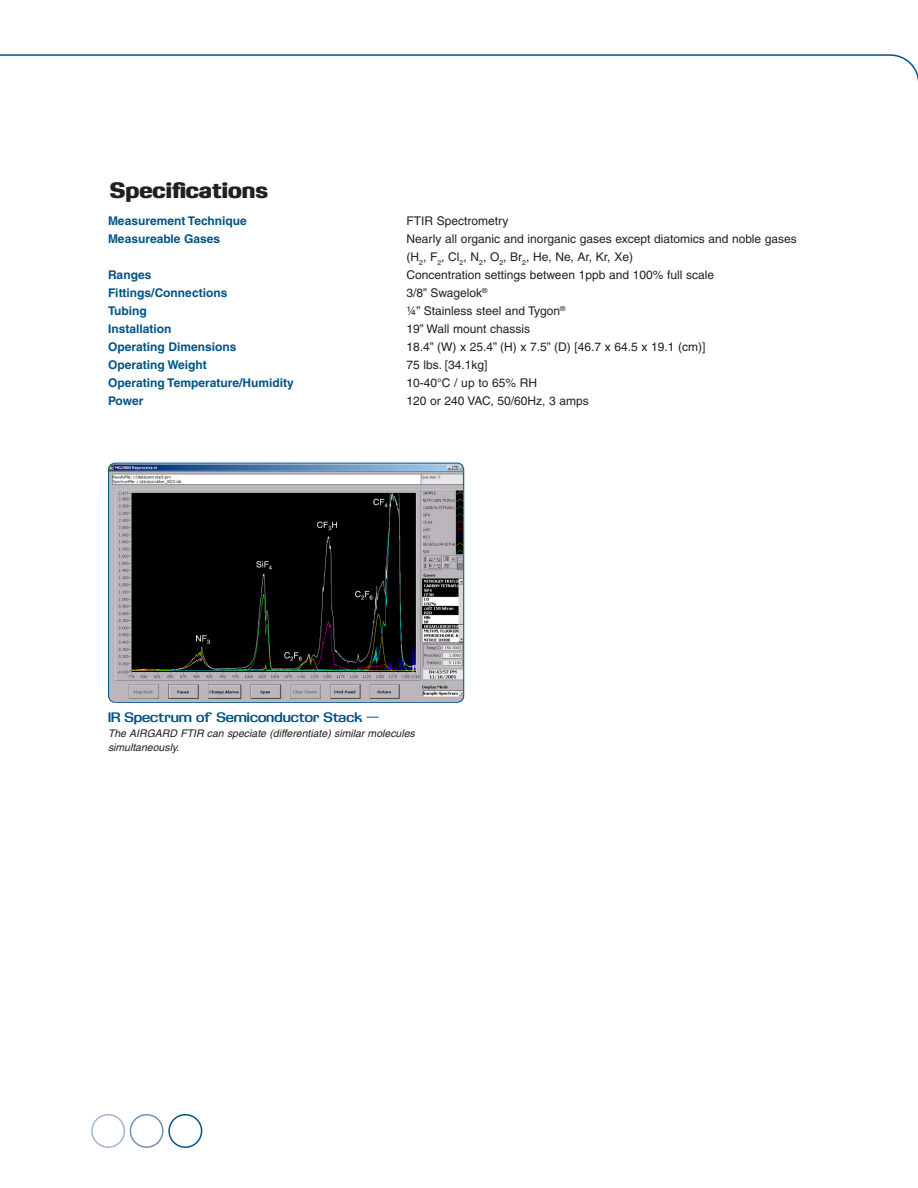
<style>
.page{position:relative;width:918px;height:1188px;background:#fff}
.page>*{position:absolute;margin:0;border:0;box-sizing:border-box;transform-origin:0 0}
.Inside__Subhead_wht{font:19.5px "Kasse Ultra FLF";color:#231f20}
.Specs__Chart_text_1{font:12px "Helvetica";color:#231f20}
.Specs__Chart_text_1-2{font:700 12px "Helvetica";color:#005487}
.Inside__Photo_captio{font:700 12px "Kasse FLF";color:#005487}
.Inside__Photo_captio-2{font:italic 10.5px/13.5px "Helvetica";color:#231f20}
</style>
<div class="page">
<div style="left:130px;top:1114px;width:34px;height:34px;border:2px solid #6e93bb;border-radius:50%"></div>
<div style="left:91px;top:1114px;width:34px;height:34px;border:2px solid #a0b6d2;border-radius:50%"></div>
<div style="left:168px;top:1114px;width:34px;height:34px;border:2px solid #005487;border-radius:50%"></div>
<img style="left:109px;top:463px;width:355px;height:239px">
<div style="left:108px;top:463px;width:356px;height:240px;border:1px solid #005487;border-radius:7px"></div>
<p class="Inside__Subhead_wht" style="left:110px;top:177px;width:160px">Specifications</p>
<p class="Specs__Chart_text_1-2" style="left:108px;top:214px;width:140px">Measurement Technique</p>
<p class="Specs__Chart_text_1" style="left:406px;top:214px;width:104px">FTIR Spectrometry</p>
<p class="Specs__Chart_text_1-2" style="left:108px;top:232px;width:114px">Measureable Gases</p>
<p class="Specs__Chart_text_1" style="left:406px;top:232px;width:392px">Nearly all organic and inorganic gases except diatomics and noble gases</p>
<p class="Specs__Chart_text_1" style="left:406px;top:250px;width:228px">(H<sub>2</sub>, F<sub>2</sub>, Cl<sub>2</sub>, N<sub>2</sub>, O<sub>2</sub>, Br<sub>2</sub>, He, Ne, Ar, Kr, Xe)</p>
<p class="Specs__Chart_text_1-2" style="left:108px;top:268px;width:45px">Ranges</p>
<p class="Specs__Chart_text_1" style="left:406px;top:268px;width:309px">Concentration settings between 1ppb and 100% full scale</p>
<p class="Specs__Chart_text_1-2" style="left:108px;top:286px;width:121px">Fittings/Connections</p>
<p class="Specs__Chart_text_1" style="left:406px;top:286px;width:82px">3/8” Swagelok<sup>®</sup></p>
<p class="Specs__Chart_text_1-2" style="left:108px;top:304px;width:40px">Tubing</p>
<p class="Specs__Chart_text_1" style="left:406px;top:304px;width:160px">¼” Stainless steel and Tygon<sup>®</sup></p>
<p class="Specs__Chart_text_1-2" style="left:108px;top:322px;width:65px">Installation</p>
<p class="Specs__Chart_text_1" style="left:406px;top:322px;width:125px">19” Wall mount chassis</p>
<p class="Specs__Chart_text_1-2" style="left:108px;top:340px;width:130px">Operating Dimensions</p>
<p class="Specs__Chart_text_1" style="left:406px;top:340px;width:301px">18.4” (W) x 25.4” (H) x 7.5” (D) [46.7 x 64.5 x 19.1 (cm)]</p>
<p class="Specs__Chart_text_1-2" style="left:108px;top:358px;width:100px">Operating Weight</p>
<p class="Specs__Chart_text_1" style="left:406px;top:358px;width:83px">75 lbs. [34.1kg]</p>
<p class="Specs__Chart_text_1-2" style="left:108px;top:376px;width:187px">Operating Temperature/Humidity</p>
<p class="Specs__Chart_text_1" style="left:406px;top:376px;width:132px">10-40°C / up to 65% RH</p>
<p class="Specs__Chart_text_1-2" style="left:108px;top:394px;width:37px">Power</p>
<p class="Specs__Chart_text_1" style="left:406px;top:394px;width:184px">120 or 240 VAC, 50/60Hz, 3 amps</p>
<p class="Inside__Photo_captio" style="left:108px;top:709px;width:272px">IR Spectrum of Semiconductor Stack —</p>
<p class="Inside__Photo_captio-2" style="left:108px;top:727px;width:308px">The AIRGARD FTIR can speciate (differentiate) similar molecules simultaneously.</p>
</div>
